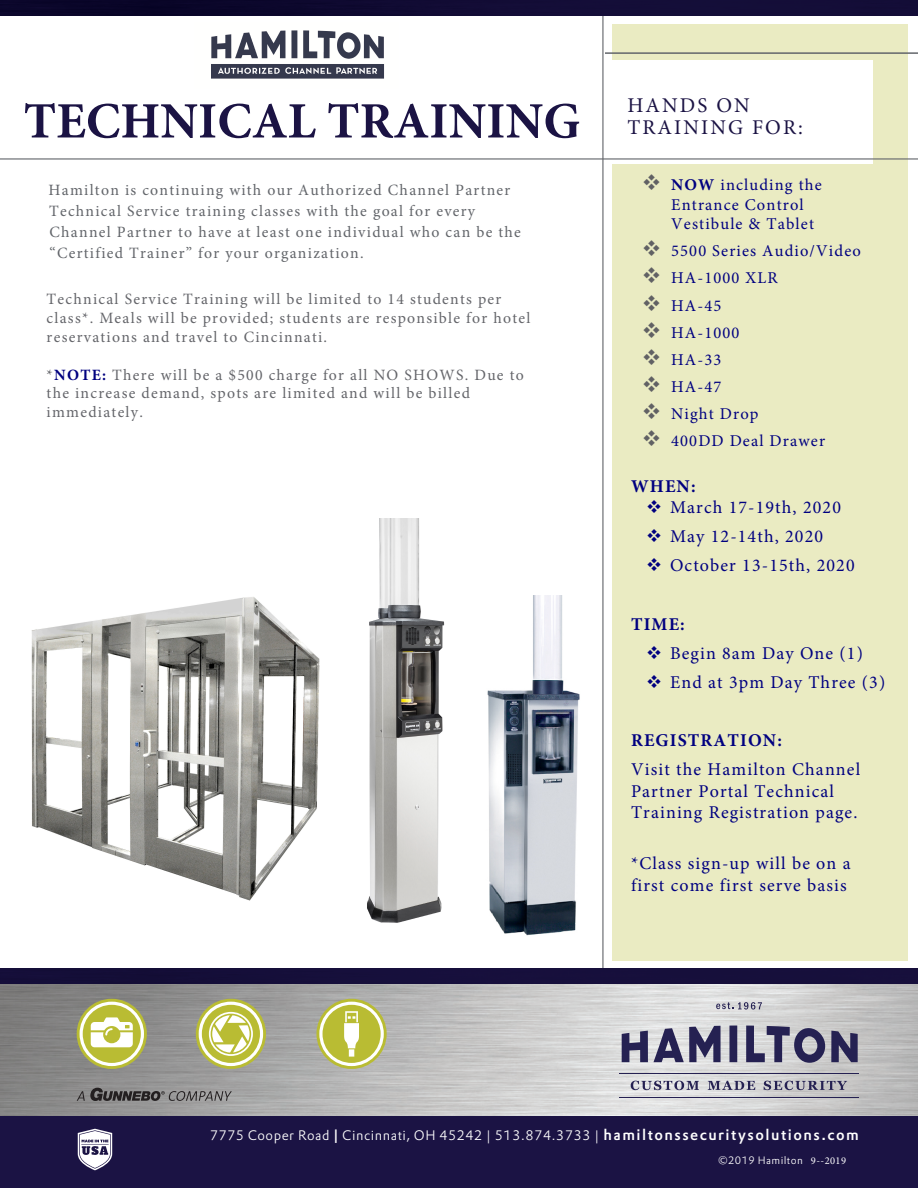
<style>
.page{position:relative;width:918px;height:1188px;background:#fff}
.page>*{position:absolute;margin:0;border:0;box-sizing:border-box;transform-origin:0 0}
.t1{font:700 51px "Minion Pro";color:#1b1344}
.t2{font:21px/22.5px "Minion Pro";letter-spacing:.1em;color:#1b1344}
.t3{font:18px/21.6px "Minion Pro";letter-spacing:.06em;color:#000080}
.t4{font:700 18px "Minion Pro";letter-spacing:.06em;color:#000080}
.t5{font:16.5px/19.5px "Minion Pro";letter-spacing:.07em;color:#000080}
.t6{font:15.75px/18.9px "Minion Pro";letter-spacing:.08em;color:#64656a}
.t7{font:15.75px/21px "Minion Pro";letter-spacing:.08em;color:#62656a}
.t8{font:13.5px "DTL Prokyon T Light";letter-spacing:.04em;color:#fff}
.t9{font:10.5px "DTL Prokyon T Light";letter-spacing:.04em;color:#fff}
.s1{font-weight:700;color:#000080}
.s2{color:#616164}
.s3{font-weight:700}
.s4{font-family:"Helvetica Neue";font-weight:700}
.s5{font-family:"DTL Prokyon T Medium";font-size:15px}
.s6{font-family:"Minion Pro"}
</style>
<div class="page">
<div style="left:612px;top:24px;width:296px;height:936px;background:#eaebc2"></div>
<div style="left:589px;top:60px;width:284px;height:104px;background:#fff"></div>
<hr style="left:602px;top:0;width:2px;height:1040px;background:#62656a">
<img style="left:0;top:968px;width:918px;height:148px">
<div style="left:0;top:1116px;width:918px;height:72px;background:#1b1344"></div>
<svg style="left:716px;top:1002px;width:46px;height:8px"></svg>
<hr style="left:619px;top:1097px;width:240px;height:1px;background:#252152">
<hr style="left:619px;top:1073px;width:240px;height:1px;background:#252152">
<svg style="left:631px;top:1081px;width:68px;height:9px"></svg>
<svg style="left:708px;top:1081px;width:47px;height:9px"></svg>
<svg style="left:764px;top:1081px;width:83px;height:9px"></svg>
<svg style="left:622px;top:1031px;width:26px;height:31px"></svg>
<svg style="left:654px;top:1026px;width:67px;height:36px;background:#7a7893"></svg>
<svg style="left:729px;top:1026px;width:8px;height:36px"></svg>
<svg style="left:746px;top:1026px;width:79px;height:37px;background:#7f7d95"></svg>
<svg style="left:831px;top:1031px;width:27px;height:31px"></svg>
<svg style="left:78px;top:1129px;width:34px;height:41px"></svg>
<hr style="left:0;top:158px;width:918px;height:2px;background:#62656a">
<hr style="left:605px;top:53px;width:313px;height:1px;background:#62656a">
<svg style="left:77px;top:999px;width:70px;height:70px;background:#c2c552"></svg>
<div style="left:80px;top:1002px;width:64px;height:64px;border:3px solid #fff;border-radius:50%"></div>
<svg style="left:196px;top:999px;width:70px;height:70px;background:#c5c85a"></svg>
<div style="left:199px;top:1002px;width:64px;height:64px;border:3px solid #fff;border-radius:50%"></div>
<svg style="left:316px;top:999px;width:71px;height:70px;background:#c0c34c"></svg>
<div style="left:319px;top:1002px;width:65px;height:64px;border:3px solid #fff;border-radius:50%"></div>
<svg style="left:91px;top:1017px;width:42px;height:30px"></svg>
<svg style="left:344px;top:1011px;width:15px;height:46px"></svg>
<svg style="left:209px;top:1012px;width:44px;height:44px"></svg>
<svg style="left:77px;top:1088px;width:155px;height:13px;background:#706e6f"></svg>
<img style="left:0;top:0;width:918px;height:16px">
<img style="left:367px;top:519px;width:78px;height:404px">
<img style="left:487px;top:595px;width:93px;height:341px">
<img style="left:31px;top:597px;width:289px;height:304px">
<img style="left:211px;top:30px;width:173px;height:49px">
<h1 class="t1" style="left:24px;top:85px;width:558px">TECHNICAL TRAINING</h1>
<p class="t7" style="left:49px;top:180px;width:474px">Hamilton is continuing with our Authorized Channel Partner Technical Service training classes with the goal for every Channel Partner to have at least one individual who can be the “Certified Trainer” for your organization.</p>
<p class="t6" style="left:47px;top:290px;width:485px">Technical Service Training will be limited to 14 students per class*. Meals will be provided; students are responsible for hotel reservations and travel to Cincinnati.</p>
<p class="t6" style="left:47px;top:365px;width:479px">*<span class="s1">NOTE:</span> There will be a $500 charge for all NO SHOWS. Due to the increase demand, spots are limited and will be billed immediately.</p>
<h2 class="t2" style="left:627px;top:94px;width:177px">HANDS ON<br>TRAINING FOR:</h2>
<p class="t5" style="left:671px;top:175px;width:152px;text-indent:-29px"><span class="s2">❖</span> <span class="s3">NOW</span> including the<br>Entrance Control<br>Vestibule &amp; Tablet</p>
<p class="t5" style="left:642px;top:241px;width:221px"><span class="s2">❖</span> 5500 Series Audio/Video</p>
<p class="t5" style="left:642px;top:268px;width:137px"><span class="s2">❖</span> HA-1000 XLR</p>
<p class="t5" style="left:642px;top:296px;width:81px"><span class="s2">❖</span> HA-45</p>
<p class="t5" style="left:642px;top:323px;width:99px"><span class="s2">❖</span> HA-1000</p>
<p class="t5" style="left:642px;top:350px;width:81px"><span class="s2">❖</span> HA-33</p>
<p class="t5" style="left:642px;top:377px;width:81px"><span class="s2">❖</span> HA-47</p>
<p class="t5" style="left:642px;top:404px;width:118px"><span class="s2">❖</span> Night Drop</p>
<p class="t5" style="left:642px;top:431px;width:185px"><span class="s2">❖</span> 400DD Deal Drawer</p>
<p class="t4" style="left:631px;top:473px;width:66px">WHEN:</p>
<p class="t3" style="left:646px;top:497px;width:196px">❖ March 17-19th, 2020</p>
<p class="t3" style="left:646px;top:526px;width:179px">❖ May 12-14th, 2020</p>
<p class="t3" style="left:646px;top:555px;width:210px">❖ October 13-15th, 2020</p>
<p class="t4" style="left:631px;top:611px;width:55px">TIME:</p>
<p class="t3" style="left:646px;top:642px;width:218px">❖ Begin 8am Day One (1)</p>
<p class="t3" style="left:646px;top:671px;width:241px">❖ End at 3pm Day Three (3)</p>
<p class="t4" style="left:631px;top:727px;width:152px">REGISTRATION:</p>
<p class="t3" style="left:631px;top:759px;width:231px">Visit the Hamilton Channel<br>Partner Portal Technical<br>Training Registration page.</p>
<p class="t3" style="left:631px;top:852px;width:221px">*Class sign-up will be on a first come first serve basis</p>
<p class="t8" style="left:210px;top:1127px;width:651px">7775 Cooper Road <span class="s4">|</span> Cincinnati, OH 45242 | 513.874.3733 | <span class="s5">hamiltonssecuritysolutions.com</span></p>
<p class="t9" style="left:718px;top:1154px;width:130px">©2019 Hamilton <span class="s6">9--2019</span></p>
</div>
